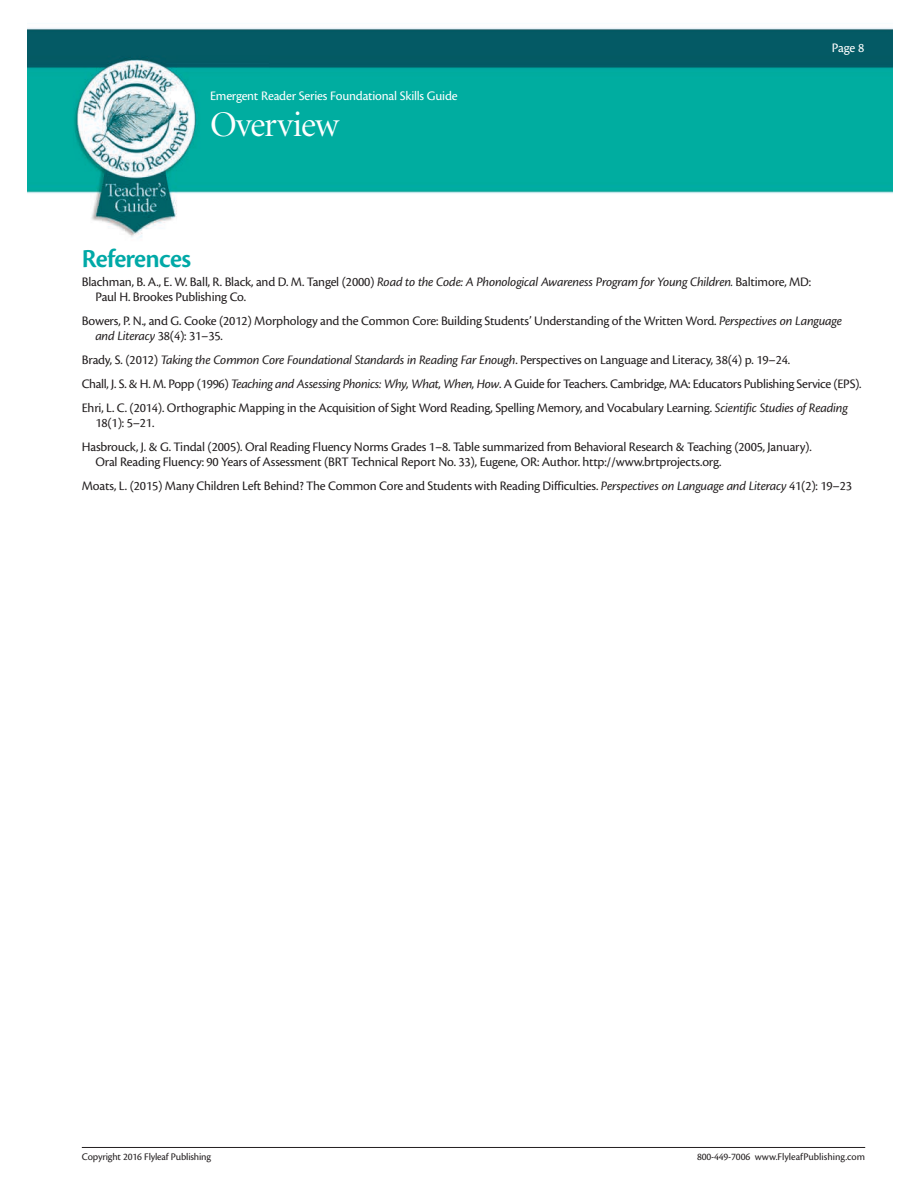
<style>
.page{position:relative;width:920px;height:1190px;background:#fff}
.page>*{position:absolute;margin:0;border:0;box-sizing:border-box;transform-origin:0 0}
.t1{font:36px "Minion Display";letter-spacing:-.025em;color:#fff}
.t2{font:600 27px "Cronos Pro";letter-spacing:-.025em;color:#00a9a7}
.t3{font:13.5px/24px "Cronos Pro";letter-spacing:-.015em;color:#231f20}
.t4{font:13.5px "Cronos Pro";letter-spacing:-.015em;color:#fff}
.t5{font:10.5px "Cronos Pro";letter-spacing:-.015em;color:#231f20}
.s1{font-style:italic}
</style>
<div class="page">
<hr style="left:82px;top:1147px;width:783px;height:1px;background:#231f20">
<img style="left:28px;top:28px;width:864px;height:210px">
<p class="t4" style="left:210px;top:91px;width:249px">Emergent Reader Series Foundational Skills Guide</p>
<h1 class="t1" style="left:210px;top:111px;width:130px">Overview</h1>
<p class="t4" style="left:832px;top:43px;width:34px">Page 8</p>
<h2 class="t2" style="left:82px;top:248px;width:111px">References</h2>
<p class="t3" style="left:95px;top:276px;width:717px;line-height:15px;text-indent:-13px">Blachman, B. A., E. W. Ball, R. Black, and D. M. Tangel (2000) <span class="s1">Road to the Code: A Phonological Awareness Program for Young Children.</span> Baltimore, MD:<br>Paul H. Brookes Publishing Co.</p>
<p class="t3" style="left:95px;top:314px;width:748px;line-height:15px;text-indent:-13px">Bowers, P. N., and G. Cooke (2012) Morphology and the Common Core: Building Students’ Understanding of the Written Word. <span class="s1">Perspectives on Language and Literacy</span> 38(4): 31–35.</p>
<p class="t3" style="left:82px;top:349px;width:781px">Brady, S. (2012) <span class="s1">Taking the Common Core Foundational Standards in Reading Far Enough</span>. Perspectives on Language and Literacy, 38(4) p. 19–24.<br>Chall, J. S. &amp; H. M. Popp (1996) <span class="s1">Teaching and Assessing Phonics: Why, What, When, How</span>. A Guide for Teachers. Cambridge, MA: Educators Publishing Service (EPS).<br>Ehri, L. C. (2014). Orthographic Mapping in the Acquisition of Sight Word Reading, Spelling Memory, and Vocabulary Learning. <span class="s1">Scientific Studies of Reading</span></p>
<p class="t3" style="left:82px;top:412px;width:731px;text-indent:14px">18(1): 5–21.<br>Hasbrouck, J. &amp; G. Tindal (2005). Oral Reading Fluency Norms Grades 1–8. Table summarized from Behavioral Research &amp; Teaching (2005, January).</p>
<p class="t3" style="left:82px;top:451px;width:771px;text-indent:14px">Oral Reading Fluency: 90 Years of Assessment (BRT Technical Report No. 33), Eugene, OR: Author. http://www.brtprojects.org.<br>Moats, L. (2015) Many Children Left Behind? The Common Core and Students with Reading Difficulties. <span class="s1">Perspectives on Language and Literacy</span> 41(2): 19–23</p>
<p class="t5" style="left:82px;top:1152px;width:131px">Copyright 2016 Flyleaf Publishing</p>
<p class="t5" style="left:697px;top:1152px;width:170px">800-449-7006 www.FlyleafPublishing.com</p>
</div>
